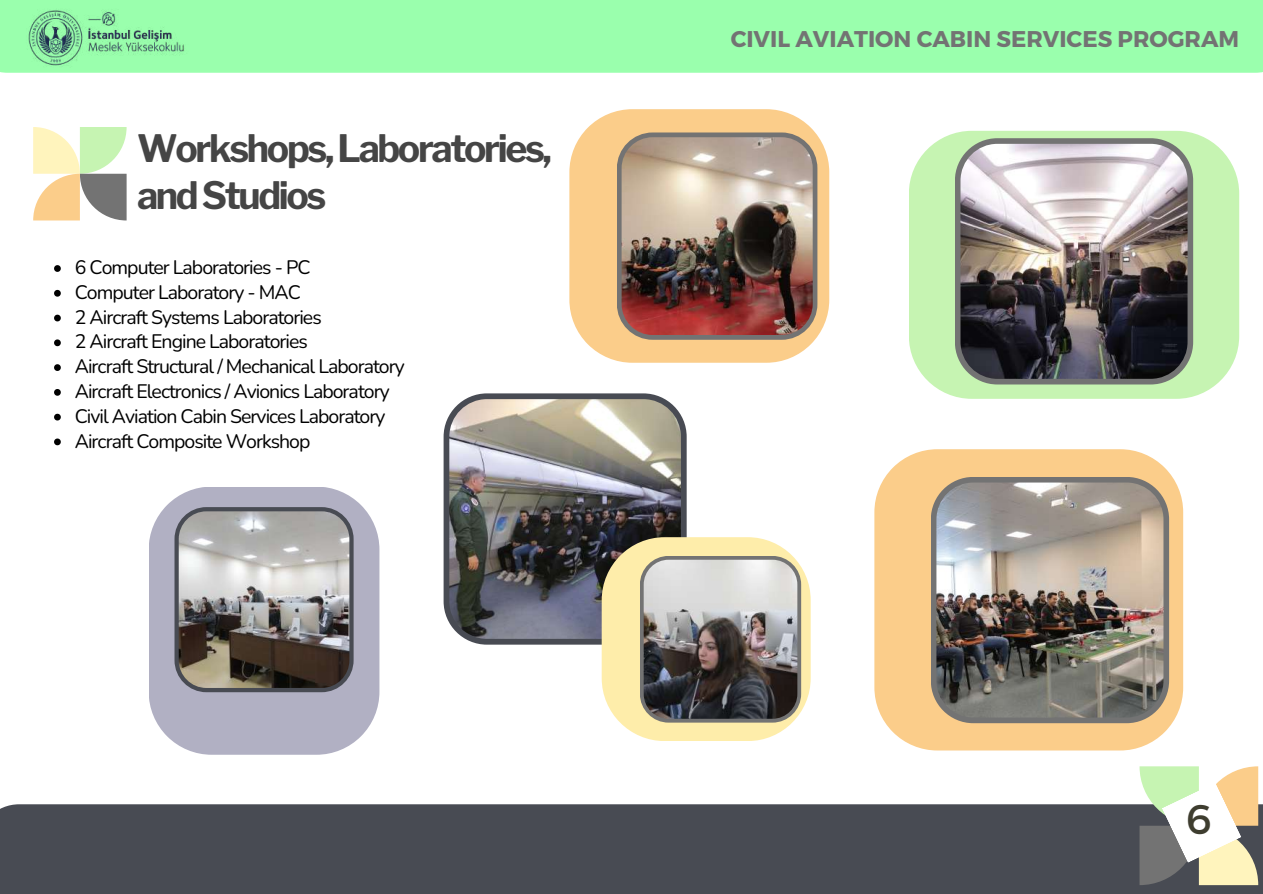
<style>
.page{position:relative;width:1263px;height:894px;background:#fff}
.page>*{position:absolute;margin:0;border:0;box-sizing:border-box;transform-origin:0 0}
.t1{font:41.25px "Montserrat";color:#3e3d2f}
.t2{font:700 37.5px/47.2px "Libre Franklin";letter-spacing:-.065em;color:#454545}
.t3{font:700 22.8px "Montserrat";color:#737373}
.t4{font:19.5px/24.8px "Nunito";letter-spacing:-.05em;color:#000}
</style>
<div class="page">
<div style="left:0;top:0;width:1263px;height:73px;background:#9affad"></div>
<div style="left:0;top:804px;width:1263px;height:89px;background:#484b53"></div>
<svg style="left:1139px;top:766px;width:119px;height:118px"></svg>
<img style="left:20px;top:10px;width:171px;height:63px">
<div style="left:909px;top:131px;width:330px;height:267px;background:#c6f4b2;border-radius:63px"></div>
<svg style="left:874px;top:449px;width:309px;height:301px;background:#fbd296"></svg>
<img style="left:931px;top:477px;width:238px;height:246px">
<img style="left:955px;top:138px;width:238px;height:246px">
<img style="left:444px;top:393px;width:243px;height:251px">
<div style="left:602px;top:537px;width:209px;height:203px;background:#feedaa;border-radius:63px"></div>
<img style="left:640px;top:555px;width:161px;height:167px">
<svg style="left:33px;top:127px;width:94px;height:93px"></svg>
<svg style="left:149px;top:487px;width:230px;height:267px;background:#b9b8c9"></svg>
<svg style="left:174px;top:507px;width:180px;height:185px;background:#8e8b88"></svg>
<svg style="left:569px;top:109px;width:260px;height:253px;background:#fad399"></svg>
<img style="left:617px;top:132px;width:200px;height:207px">
<svg style="left:54px;top:265px;width:7px;height:7px"></svg>
<svg style="left:54px;top:290px;width:7px;height:6px"></svg>
<svg style="left:54px;top:314px;width:7px;height:7px"></svg>
<svg style="left:54px;top:339px;width:7px;height:7px"></svg>
<svg style="left:54px;top:364px;width:7px;height:7px"></svg>
<svg style="left:54px;top:389px;width:7px;height:6px"></svg>
<svg style="left:54px;top:413px;width:7px;height:7px"></svg>
<svg style="left:54px;top:438px;width:7px;height:7px"></svg>
<h2 class="t2" style="left:137px;top:124px;width:416px">Workshops,Laboratories, andStudios</h2>
<p class="t4" style="left:75px;top:255px;width:331px">6 Computer Laboratories - PC<br>Computer Laboratory - MAC<br>2 Aircraft Systems Laboratories<br>2 Aircraft Engine Laboratories<br>Aircraft Structural / Mechanical Laboratory Aircraft Electronics / Avionics Laboratory Civil Aviation Cabin Services Laboratory Aircraft Composite Workshop</p>
<p class="t3" style="left:731px;top:24px;width:510px">CIVIL AVIATION CABIN SERVICES PROGRAM</p>
<h1 class="t1" style="left:1186px;top:792px;width:27px">6</h1>
</div>
